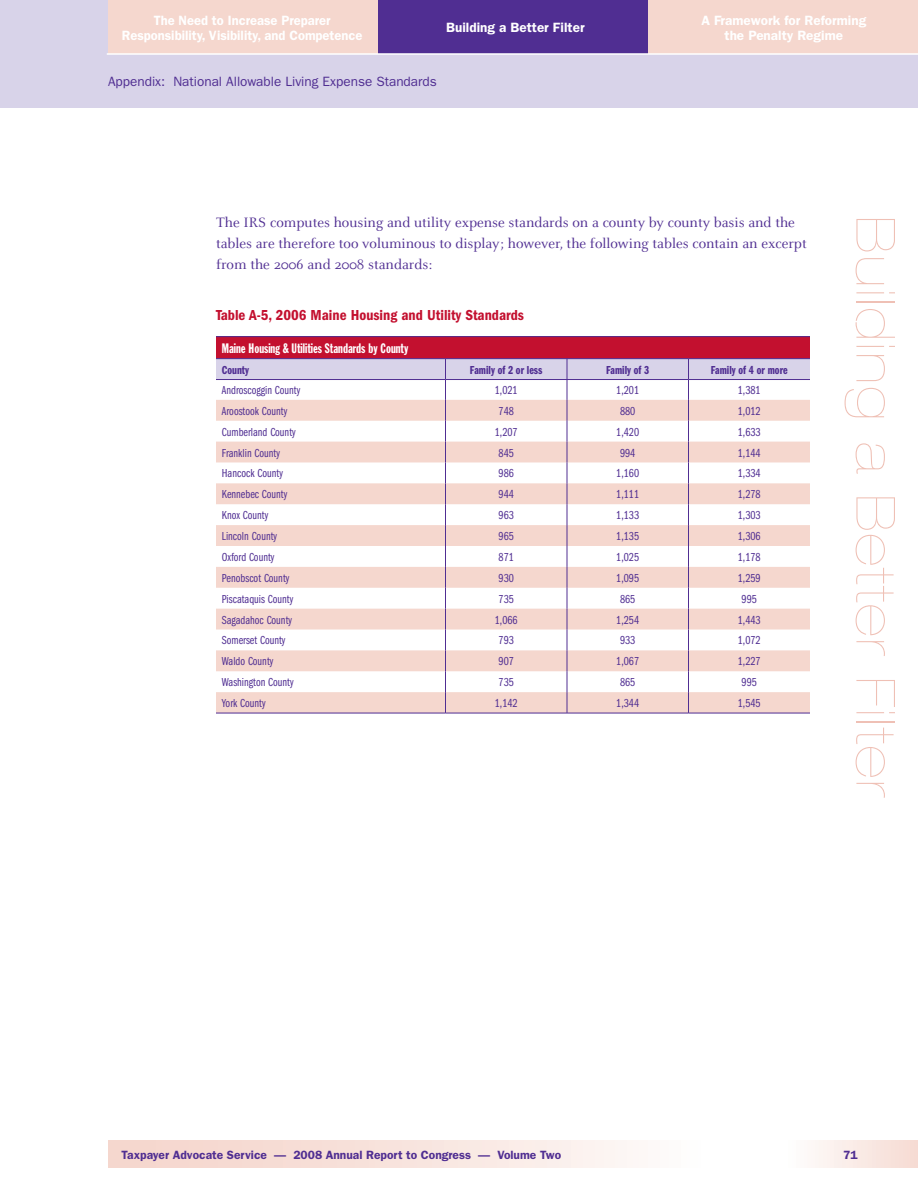
<style>
.page{position:relative;width:918px;height:1188px;background:#fff}
.page>*{position:absolute;margin:0;border:0;box-sizing:border-box;transform-origin:0 0}
.t1{font:900 expanded 54px "Helvetica Neue";letter-spacing:.04em;color:#efc0b5}
.t2{font:15px/21px "Celeste";color:#502e92}
.t3{font:600 condensed 15px "Franklin Gothic";color:#c3102f}
.t4{font:600 13.5px/15px "Franklin Gothic";color:#fff;text-align:center;scale:.96 1}
.t5{font:600 13.5px/15px "Franklin Gothic";color:#fff;text-align:center}
.t6{font:13.5px "Franklin Gothic";color:#502e92}
.t7{font:13.5px "Franklin Gothic Extra Cond";color:#fff}
.t8{font:12px "Franklin Gothic Book Cmpr";color:#502e92}
.t9{font:600 12px "Franklin Gothic";color:#502e92}
.t10{font:12px "Franklin Gothic Demi Cmpr";color:#502e92}
</style>
<div class="page">
<div style="left:0;top:0;width:918px;height:108px;background:#d8d3e9"></div>
<svg style="left:108px;top:1141px;width:519px;height:27px;background:#f7e3dc"></svg>
<div style="left:770px;top:1141px;width:148px;height:27px;background:linear-gradient(to right,#fff,#f6dbd3)"></div>
<div style="left:378px;top:0;width:270px;height:54px;background:#502e92"></div>
<div style="left:648px;top:0;width:270px;height:54px;background:#f5d7ce"></div>
<div style="left:108px;top:0;width:270px;height:54px;background:#f5d7ce"></div>
<hr style="left:107px;top:53px;width:811px;height:2px;background:#fff">
<div style="left:216px;top:337px;width:594px;height:22px;background:#c3102f"></div>
<hr style="left:216px;top:358px;width:230px;height:1px;background:#502e92">
<hr style="left:446px;top:358px;width:121px;height:1px;background:#502e92">
<hr style="left:567px;top:358px;width:121px;height:1px;background:#502e92">
<hr style="left:688px;top:358px;width:122px;height:1px;background:#502e92">
<svg style="left:216px;top:359px;width:594px;height:354px"></svg>
<hr style="left:216px;top:379px;width:230px;height:1px;background:#502e92">
<hr style="left:446px;top:379px;width:121px;height:1px;background:#502e92">
<hr style="left:567px;top:379px;width:121px;height:1px;background:#502e92">
<hr style="left:688px;top:379px;width:122px;height:1px;background:#502e92">
<hr style="left:216px;top:336px;width:230px;height:1px;background:#502e92">
<hr style="left:446px;top:336px;width:121px;height:1px;background:#502e92">
<hr style="left:567px;top:336px;width:121px;height:1px;background:#502e92">
<hr style="left:688px;top:336px;width:122px;height:1px;background:#502e92">
<hr style="left:216px;top:713px;width:230px;height:1px;background:#502e92">
<hr style="left:446px;top:713px;width:121px;height:1px;background:#502e92">
<hr style="left:567px;top:713px;width:121px;height:1px;background:#502e92">
<hr style="left:688px;top:713px;width:122px;height:1px;background:#502e92">
<p class="t4" style="left:122px;top:12px;width:252px">The Need to Increase Preparer<br>Responsibility, Visibility, and Competence</p>
<p class="t5" style="left:446px;top:20px;width:140px">Building a Better Filter</p>
<p class="t5" style="left:701px;top:12px;width:166px">A Framework for Reforming the Penalty Regime</p>
<p class="t6" style="left:108px;top:74px;width:330px">Appendix: National Allowable Living Expense Standards</p>
<p class="t2" style="left:216px;top:212px;width:592px">The IRS computes housing and utility expense standards on a county by county basis and the tables are therefore too voluminous to display; however, the following tables contain an excerpt from the 2006 and 2008 standards:</p>
<p class="t3" style="left:216px;top:306px;width:310px">Table A-5, 2006 Maine Housing and Utility Standards</p>
<p class="t7" style="left:222px;top:341px;width:188px">Maine Housing &amp; Utilities Standards by County</p>
<p class="t10" style="left:222px;top:363px;width:29px">County</p>
<p class="t10" style="left:470px;top:363px;width:74px">Family of 2 or less</p>
<p class="t10" style="left:606px;top:363px;width:45px">Family of 3</p>
<p class="t10" style="left:711px;top:363px;width:78px">Family of 4 or more</p>
<p class="t8" style="left:222px;top:383px;width:80px">Androscoggin County</p>
<p class="t8" style="left:495px;top:383px;width:24px">1,021</p>
<p class="t8" style="left:616px;top:383px;width:24px">1,201</p>
<p class="t8" style="left:738px;top:383px;width:24px">1,381</p>
<p class="t8" style="left:222px;top:404px;width:67px">Aroostook County</p>
<p class="t8" style="left:499px;top:404px;width:17px">748</p>
<p class="t8" style="left:620px;top:404px;width:17px">880</p>
<p class="t8" style="left:738px;top:404px;width:24px">1,012</p>
<p class="t8" style="left:222px;top:425px;width:75px">Cumberland County</p>
<p class="t8" style="left:495px;top:425px;width:24px">1,207</p>
<p class="t8" style="left:616px;top:425px;width:24px">1,420</p>
<p class="t8" style="left:738px;top:425px;width:24px">1,633</p>
<p class="t8" style="left:222px;top:446px;width:60px">Franklin County</p>
<p class="t8" style="left:499px;top:446px;width:17px">845</p>
<p class="t8" style="left:620px;top:446px;width:17px">994</p>
<p class="t8" style="left:738px;top:446px;width:24px">1,144</p>
<p class="t8" style="left:222px;top:467px;width:62px">Hancock County</p>
<p class="t8" style="left:499px;top:467px;width:17px">986</p>
<p class="t8" style="left:616px;top:467px;width:24px">1,160</p>
<p class="t8" style="left:738px;top:467px;width:24px">1,334</p>
<p class="t8" style="left:222px;top:488px;width:67px">Kennebec County</p>
<p class="t8" style="left:499px;top:488px;width:17px">944</p>
<p class="t8" style="left:616px;top:488px;width:24px">1,111</p>
<p class="t8" style="left:738px;top:488px;width:24px">1,278</p>
<p class="t8" style="left:222px;top:509px;width:48px">Knox County</p>
<p class="t8" style="left:499px;top:509px;width:17px">963</p>
<p class="t8" style="left:616px;top:509px;width:24px">1,133</p>
<p class="t8" style="left:738px;top:509px;width:24px">1,303</p>
<p class="t8" style="left:222px;top:530px;width:57px">Lincoln County</p>
<p class="t8" style="left:499px;top:530px;width:17px">965</p>
<p class="t8" style="left:616px;top:530px;width:24px">1,135</p>
<p class="t8" style="left:738px;top:530px;width:24px">1,306</p>
<p class="t8" style="left:222px;top:550px;width:54px">Oxford County</p>
<p class="t8" style="left:499px;top:550px;width:17px">871</p>
<p class="t8" style="left:616px;top:550px;width:24px">1,025</p>
<p class="t8" style="left:738px;top:550px;width:24px">1,178</p>
<p class="t8" style="left:222px;top:571px;width:69px">Penobscot County</p>
<p class="t8" style="left:499px;top:571px;width:17px">930</p>
<p class="t8" style="left:616px;top:571px;width:24px">1,095</p>
<p class="t8" style="left:738px;top:571px;width:24px">1,259</p>
<p class="t8" style="left:222px;top:592px;width:73px">Piscataquis County</p>
<p class="t8" style="left:499px;top:592px;width:17px">735</p>
<p class="t8" style="left:620px;top:592px;width:17px">865</p>
<p class="t8" style="left:742px;top:592px;width:17px">995</p>
<p class="t8" style="left:222px;top:613px;width:72px">Sagadahoc County</p>
<p class="t8" style="left:495px;top:613px;width:24px">1,066</p>
<p class="t8" style="left:616px;top:613px;width:24px">1,254</p>
<p class="t8" style="left:738px;top:613px;width:24px">1,443</p>
<p class="t8" style="left:222px;top:634px;width:65px">Somerset County</p>
<p class="t8" style="left:499px;top:634px;width:17px">793</p>
<p class="t8" style="left:620px;top:634px;width:17px">933</p>
<p class="t8" style="left:738px;top:634px;width:24px">1,072</p>
<p class="t8" style="left:222px;top:655px;width:53px">Waldo County</p>
<p class="t8" style="left:499px;top:655px;width:17px">907</p>
<p class="t8" style="left:616px;top:655px;width:24px">1,067</p>
<p class="t8" style="left:738px;top:655px;width:24px">1,227</p>
<p class="t8" style="left:222px;top:676px;width:73px">Washington County</p>
<p class="t8" style="left:499px;top:676px;width:17px">735</p>
<p class="t8" style="left:620px;top:676px;width:17px">865</p>
<p class="t8" style="left:742px;top:676px;width:17px">995</p>
<p class="t8" style="left:222px;top:697px;width:45px">York County</p>
<p class="t8" style="left:495px;top:697px;width:24px">1,142</p>
<p class="t8" style="left:616px;top:697px;width:24px">1,344</p>
<p class="t8" style="left:738px;top:697px;width:24px">1,545</p>
<h1 class="t1" style="left:907px;top:216px;width:583px;rotate:90deg">Building a Better Filter</h1>
<p class="t9" style="left:122px;top:1148px;width:441px">Taxpayer Advocate Service — 2008 Annual Report to Congress — Volume Two</p>
<p class="t9" style="left:843px;top:1148px;width:16px">71</p>
</div>
